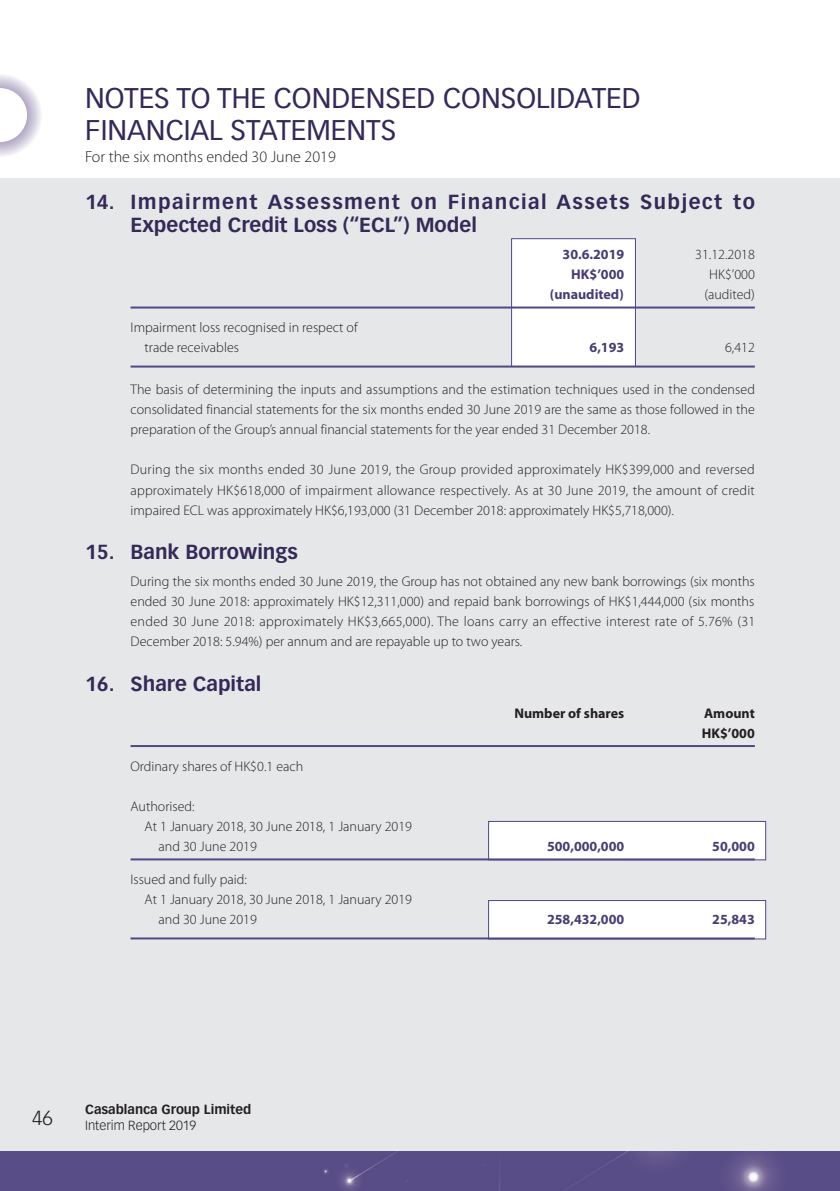
<style>
.page{position:relative;width:840px;height:1191px;background:#fff}
.page>*{position:absolute;margin:0;border:0;box-sizing:border-box;transform-origin:0 0}
.t1{font:28px/32px "Vectora LT Std";color:#352958}
.Note_Subhead_1{font:700 20px/23px "Vectora LT Std";letter-spacing:.07em;color:#352958}
.Note_Subhead_1-2{font:700 20px "Vectora LT Std";color:#352958}
.t2{font:300 20px "Vectora LT Std";color:#231f20}
.t3{font:300 16px "Myriad Pro";color:#231f20}
.Note_Table_2_Colume{font:300 14px/20px "Myriad Pro";color:#231f20;text-align:justify}
.Note_Table_2_Colume-2{font:700 14px "Myriad Pro";color:#483c73}
.Note_Table_2_Colume-3{font:700 14px "Myriad Pro";color:#231f20}
.t4{font:700 13px "Vectora LT Std";color:#231f20}
.t5{font:300 13px "Vectora LT Std";color:#231f20}
</style>
<div class="page">
<div style="left:0;top:178px;width:838px;height:1013px;background:#e6e7e9"></div>
<div style="left:0;top:1151px;width:838px;height:40px;background:#594d87"></div>
<svg style="left:0;top:75px;width:41px;height:81px"></svg>
<div style="left:488px;top:900px;width:277px;height:39px;background:#fff;border:1px solid #524784"></div>
<div style="left:488px;top:821px;width:277px;height:39px;background:#fff;border:1px solid #524784"></div>
<div style="left:511px;top:238px;width:124px;height:129px;background:#fff;border:1px solid #524784"></div>
<hr style="left:130px;top:306px;width:624px;height:2px;background:#524784">
<hr style="left:130px;top:365px;width:624px;height:2px;background:#524784">
<hr style="left:130px;top:745px;width:624px;height:2px;background:#524784">
<hr style="left:130px;top:858px;width:624px;height:2px;background:#524784">
<hr style="left:130px;top:937px;width:624px;height:2px;background:#524784">
<h1 class="t1" style="left:85px;top:83px;width:556px">NOTES TO THE CONDENSED CONSOLIDATED<br>FINANCIAL STATEMENTS</h1>
<p class="t3" style="left:85px;top:147px;width:252px">For the six months ended 30 June 2019</p>
<p class="Note_Subhead_1" style="left:130px;top:191px;width:625px;text-indent:-45px">14. Impairment Assessment on Financial Assets Subject to<br>Expected Credit Loss (“ECL”) Model</p>
<p class="Note_Table_2_Colume-2" style="left:562px;top:245px;width:63px">30.6.2019</p>
<p class="Note_Table_2_Colume" style="left:694px;top:244px;width:61px">31.12.2018</p>
<p class="Note_Table_2_Colume-2" style="left:571px;top:265px;width:54px">HK$’000</p>
<p class="Note_Table_2_Colume" style="left:708px;top:264px;width:47px">HK$’000</p>
<p class="Note_Table_2_Colume-2" style="left:549px;top:285px;width:75px">(unaudited)</p>
<p class="Note_Table_2_Colume" style="left:704px;top:284px;width:52px">(audited)</p>
<p class="Note_Table_2_Colume" style="left:130px;top:318px;width:228px">Impairment loss recognised in respect of</p>
<p class="Note_Table_2_Colume" style="left:144px;top:338px;width:96px">trade receivables</p>
<p class="Note_Table_2_Colume-2" style="left:589px;top:338px;width:36px">6,193</p>
<p class="Note_Table_2_Colume" style="left:724px;top:338px;width:31px">6,412</p>
<p class="Note_Table_2_Colume" style="left:130px;top:380px;width:625px">The basis of determining the inputs and assumptions and the estimation techniques used in the condensed consolidated financial statements for the six months ended 30 June 2019 are the same as those followed in the preparation of the Group’s annual financial statements for the year ended 31 December 2018.</p>
<p class="Note_Table_2_Colume" style="left:130px;top:460px;width:625px">During the six months ended 30 June 2019, the Group provided approximately HK$399,000 and reversed approximately HK$618,000 of impairment allowance respectively. As at 30 June 2019, the amount of credit impaired ECL was approximately HK$6,193,000 (31 December 2018: approximately HK$5,718,000).</p>
<p class="Note_Subhead_1-2" style="left:85px;top:540px;width:214px">15. Bank Borrowings</p>
<p class="Note_Table_2_Colume" style="left:130px;top:571px;width:626px">During the six months ended 30 June 2019, the Group has not obtained any new bank borrowings (six months ended 30 June 2018: approximately HK$12,311,000) and repaid bank borrowings of HK$1,444,000 (six months ended 30 June 2018: approximately HK$3,665,000). The loans carry an effective interest rate of 5.76% (31<br>December 2018: 5.94%) per annum and are repayable up to two years.</p>
<p class="Note_Subhead_1-2" style="left:85px;top:671px;width:178px">16. Share Capital</p>
<p class="Note_Table_2_Colume-3" style="left:514px;top:703px;width:111px">Number of shares</p>
<p class="Note_Table_2_Colume-3" style="left:703px;top:703px;width:52px">Amount</p>
<p class="Note_Table_2_Colume-3" style="left:701px;top:723px;width:54px">HK$’000</p>
<p class="Note_Table_2_Colume" style="left:130px;top:756px;width:174px">Ordinary shares of HK$0.1 each</p>
<p class="Note_Table_2_Colume" style="left:130px;top:796px;width:65px">Authorised:</p>
<p class="Note_Table_2_Colume" style="left:144px;top:816px;width:269px">At 1 January 2018, 30 June 2018, 1 January 2019</p>
<p class="Note_Table_2_Colume" style="left:158px;top:836px;width:100px">and 30 June 2019</p>
<p class="Note_Table_2_Colume-2" style="left:546px;top:837px;width:79px">500,000,000</p>
<p class="Note_Table_2_Colume-2" style="left:712px;top:837px;width:44px">50,000</p>
<p class="Note_Table_2_Colume" style="left:130px;top:869px;width:118px">Issued and fully paid:</p>
<p class="Note_Table_2_Colume" style="left:144px;top:889px;width:269px">At 1 January 2018, 30 June 2018, 1 January 2019</p>
<p class="Note_Table_2_Colume" style="left:158px;top:909px;width:100px">and 30 June 2019</p>
<p class="Note_Table_2_Colume-2" style="left:546px;top:910px;width:79px">258,432,000</p>
<p class="Note_Table_2_Colume-2" style="left:712px;top:910px;width:44px">25,843</p>
<h2 class="t2" style="left:32px;top:1106px;width:22px">46</h2>
<p class="t4" style="left:85px;top:1101px;width:168px">Casablanca Group Limited</p>
<p class="t5" style="left:85px;top:1118px;width:113px">Interim Report 2019</p>
</div>
